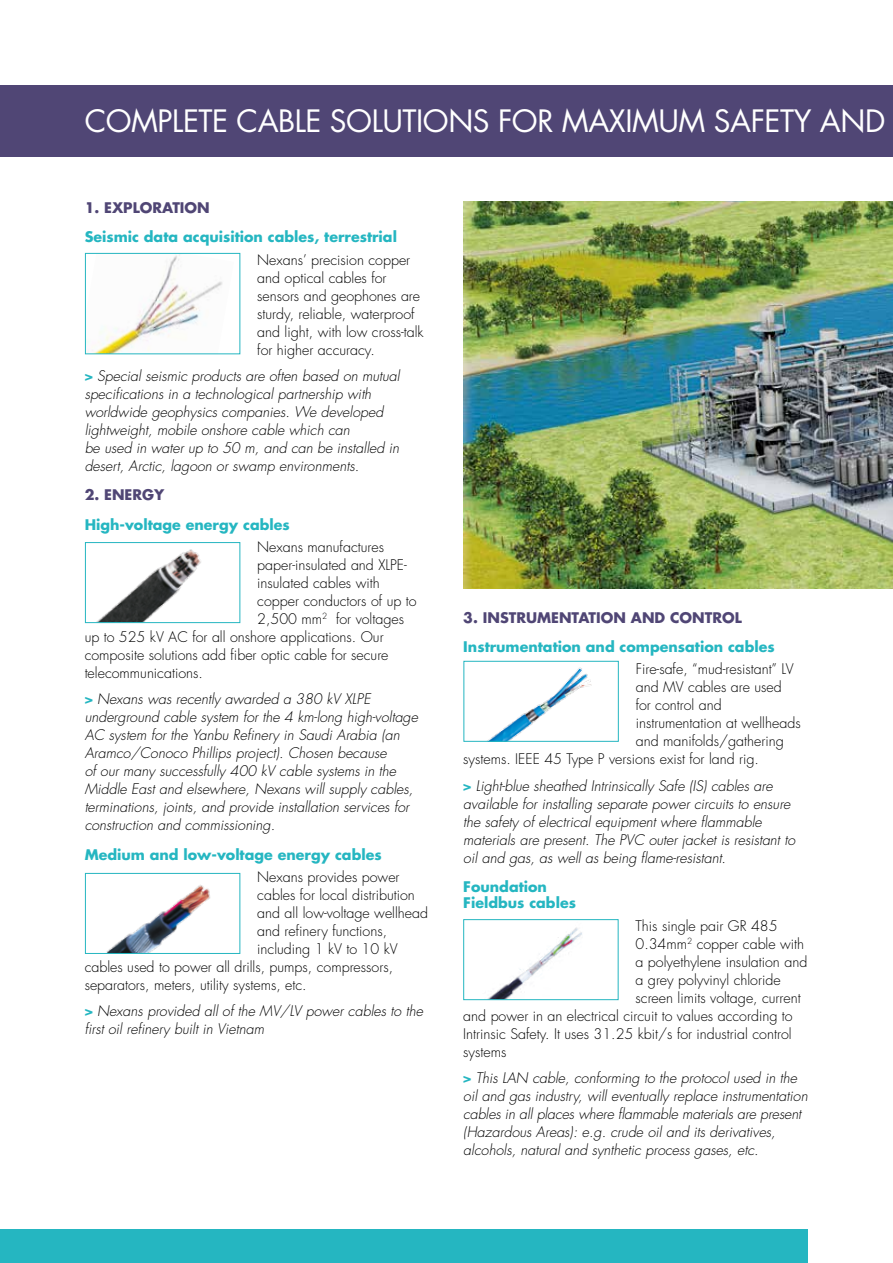
<style>
.page{position:relative;width:893px;height:1263px;background:#fff}
.page>*{position:absolute;margin:0;border:0;box-sizing:border-box;transform-origin:0 0}
.t1{font:30px "Futura Std";letter-spacing:-.015em;color:#fff}
.t2{font:italic 300 14.25px/18px "Futura Std";color:#000}
.t3{font:300 14.25px/18px "Futura Std";color:#000}
.t4{font:700 14.25px/16.5px "Futura Std";color:#25b6c1}
.t5{font:700 14.25px "Futura Std";color:#504675}
.s1{font-weight:800;font-style:normal;color:#25b6c1}
</style>
<div class="page">
<div style="left:0;top:1229px;width:808px;height:34px;background:#25b6c1"></div>
<div style="left:0;top:85px;width:893px;height:72px;background:#504675"></div>
<img style="left:87px;top:255px;width:136px;height:97px">
<div style="left:85px;top:253px;width:155px;height:101px;border:1px solid #25b6c1"></div>
<img style="left:97px;top:549px;width:104px;height:72px">
<div style="left:85px;top:542px;width:155px;height:81px;border:1px solid #25b6c1"></div>
<img style="left:106px;top:885px;width:104px;height:67px">
<div style="left:85px;top:873px;width:155px;height:81px;border:1px solid #25b6c1"></div>
<img style="left:488px;top:667px;width:104px;height:73px">
<div style="left:463px;top:661px;width:156px;height:81px;border:1px solid #25b6c1"></div>
<img style="left:489px;top:927px;width:93px;height:71px">
<div style="left:463px;top:919px;width:155px;height:81px;border:1px solid #25b6c1"></div>
<img style="left:463px;top:201px;width:430px;height:387px">
<h1 class="t1" style="left:85px;top:102px;width:802px">COMPLETE CABLE SOLUTIONS FOR MAXIMUM SAFETY AND</h1>
<p class="t5" style="left:85px;top:198px;width:127px">1. EXPLORATION</p>
<p class="t4" style="left:85px;top:228px;width:314px">Seismic data acquisition cables, terrestrial</p>
<p class="t3" style="left:257px;top:251px;width:168px">Nexans’ precision copper and optical cables for sensors and geophones are sturdy, reliable, waterproof and light, with low cross-talk for higher accuracy.</p>
<p class="t2" style="left:85px;top:367px;width:317px"><span class="s1">&gt;</span> Special seismic products are often based on mutual specifications in a technological partnership with worldwide geophysics companies. We developed lightweight, mobile onshore cable which can<br>be used in water up to 50 m, and can be installed in desert, Arctic, lagoon or swamp environments.</p>
<p class="t5" style="left:85px;top:485px;width:81px">2. ENERGY</p>
<p class="t4" style="left:85px;top:516px;width:207px">High-voltage energy cables</p>
<p class="t3" style="left:257px;top:538px;width:128px">Nexans manufactures</p>
<p class="t3" style="left:257px;top:556px;width:151px">paper-insulated and XLPE-</p>
<p class="t3" style="left:257px;top:574px;width:124px">insulated cables with</p>
<p class="t3" style="left:257px;top:592px;width:161px">copper conductors of up to</p>
<p class="t3" style="left:257px;top:610px;width:148px">2,500 mm<sup>2</sup> for voltages</p>
<p class="t3" style="left:85px;top:628px;width:300px">up to 525 kV AC for all onshore applications. Our</p>
<p class="t3" style="left:85px;top:646px;width:305px">composite solutions add fiber optic cable for secure</p>
<p class="t3" style="left:85px;top:664px;width:120px">telecommunications.</p>
<p class="t2" style="left:85px;top:691px;width:335px"><span class="s1">&gt;</span> Nexans was recently awarded a 380 kV XLPE underground cable system for the 4 km-long high-voltage AC system for the Yanbu Refinery in Saudi Arabia (an Aramco/Conoco Phillips project). Chosen because<br>of our many successfully 400 kV cable systems in the Middle East and elsewhere, Nexans will supply cables, terminations, joints, and provide installation services for construction and commissioning.</p>
<p class="t4" style="left:85px;top:846px;width:299px">Medium and low-voltage energy cables</p>
<p class="t3" style="left:257px;top:868px;width:144px">Nexans provides power</p>
<p class="t3" style="left:257px;top:886px;width:159px">cables for local distribution</p>
<p class="t3" style="left:257px;top:904px;width:172px">and all low-voltage wellhead</p>
<p class="t3" style="left:257px;top:922px;width:131px">and refinery functions,</p>
<p class="t3" style="left:257px;top:940px;width:142px">including 1 kV to 10 kV</p>
<p class="t3" style="left:85px;top:958px;width:310px">cables used to power all drills, pumps, compressors,</p>
<p class="t3" style="left:85px;top:976px;width:224px">separators, meters, utility systems, etc.</p>
<p class="t2" style="left:85px;top:1003px;width:340px"><span class="s1">&gt;</span> Nexans provided all of the MV/LV power cables to the first oil refinery built in Vietnam</p>
<p class="t5" style="left:463px;top:608px;width:280px">3. INSTRUMENTATION AND CONTROL</p>
<p class="t4" style="left:463px;top:638px;width:313px">Instrumentation and compensation cables</p>
<p class="t3" style="left:636px;top:660px;width:159px">Fire-safe, “mud-resistant” LV</p>
<p class="t3" style="left:636px;top:678px;width:148px">and MV cables are used</p>
<p class="t3" style="left:636px;top:696px;width:88px">for control and</p>
<p class="t3" style="left:636px;top:714px;width:166px">instrumentation at wellheads</p>
<p class="t3" style="left:636px;top:732px;width:150px">and manifolds/gathering</p>
<p class="t3" style="left:463px;top:750px;width:297px">systems. IEEE 45 Type P versions exist for land rig.</p>
<p class="t2" style="left:463px;top:777px;width:333px"><span class="s1">&gt;</span> Light-blue sheathed Intrinsically Safe (IS) cables are available for installing separate power circuits to ensure the safety of electrical equipment where flammable materials are present. The PVC outer jacket is resistant to oil and gas, as well as being flame-resistant.</p>
<p class="t4" style="left:463px;top:878px;width:114px">Foundation<br>Fieldbus cables</p>
<p class="t3" style="left:635px;top:917px;width:144px">This single pair GR 485</p>
<p class="t3" style="left:635px;top:935px;width:170px">0.34mm<sup>2</sup> copper cable with</p>
<p class="t3" style="left:635px;top:953px;width:173px">a polyethylene insulation and</p>
<p class="t3" style="left:635px;top:971px;width:147px">a grey polyvinyl chloride</p>
<p class="t3" style="left:635px;top:989px;width:167px">screen limits voltage, current</p>
<p class="t3" style="left:463px;top:1007px;width:331px">and power in an electrical circuit to values according to</p>
<p class="t3" style="left:463px;top:1025px;width:330px">Intrinsic Safety. It uses 31.25 kbit/s for industrial control</p>
<p class="t3" style="left:463px;top:1043px;width:45px">systems</p>
<p class="t2" style="left:463px;top:1069px;width:346px"><span class="s1">&gt;</span> This LAN cable, conforming to the protocol used in the oil and gas industry, will eventually replace instrumentation cables in all places where flammable materials are present (Hazardous Areas): e.g. crude oil and its derivatives, alcohols, natural and synthetic process gases, etc.</p>
</div>
